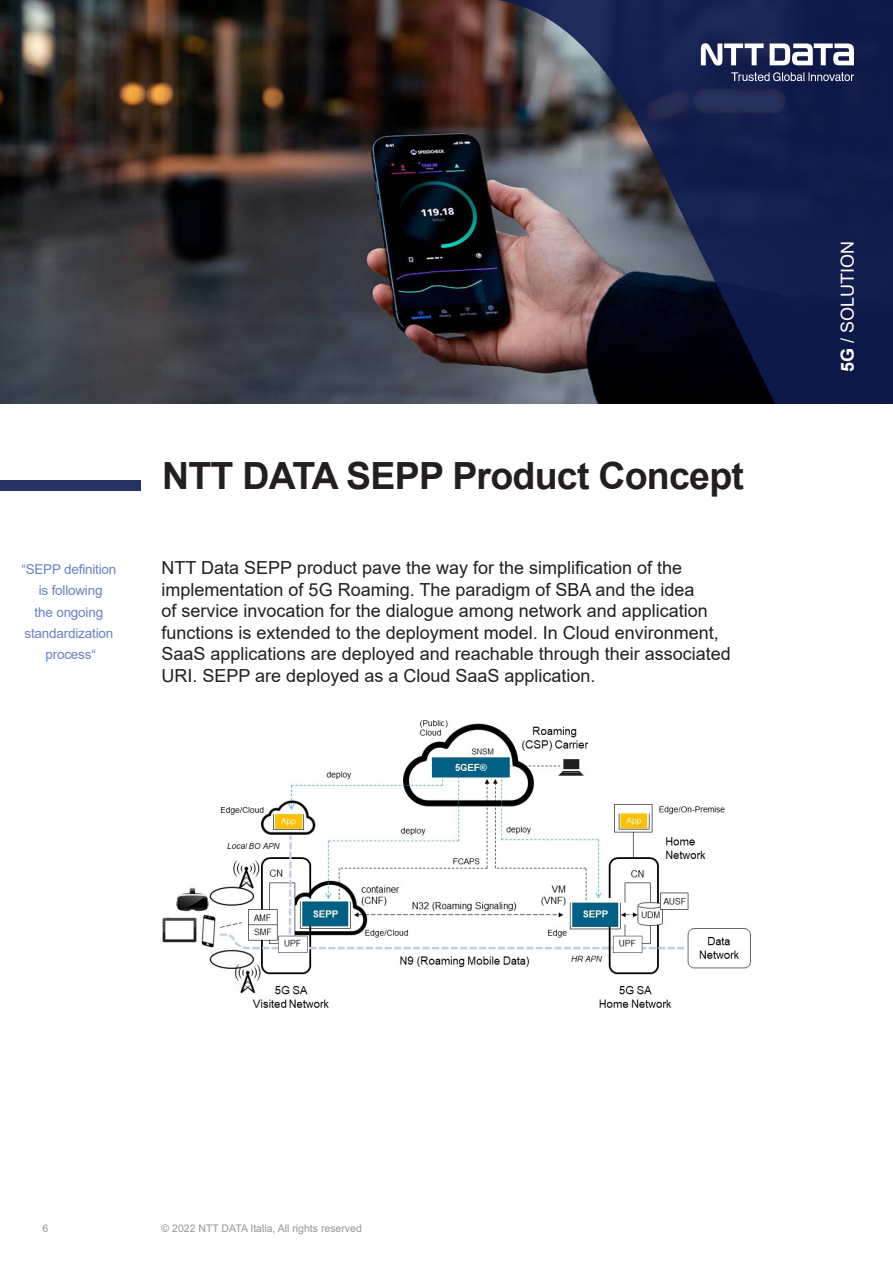
<style>
.page{position:relative;width:893px;height:1263px;background:#fff}
.page>*{position:absolute;margin:0;border:0;box-sizing:border-box;transform-origin:0 0}
.Headline_Chapter_20p{font:700 37.5px "Arial";letter-spacing:-.02em;color:#231f20}
.t1{font:18px/21.6px "Arial";color:#231f20}
.t2{font:18px "Arial";color:#fff}
.Legende_9pt{font:13.5px "Arial";letter-spacing:-.015em;color:#6785c1}
.t3{font:10.5px "Arial";color:#939598}
.s1{font-weight:700}
</style>
<div class="page">
<img style="left:0;top:0;width:497px;height:404px">
<div style="left:0;top:480px;width:141px;height:11px;background:#273361"></div>
<svg style="left:497px;top:0;width:396px;height:404px;background:#313450"></svg>
<img style="left:162px;top:720px;width:589px;height:288px">
<svg style="left:701px;top:43px;width:153px;height:38px"></svg>
<p class="Legende_9pt" style="left:21px;top:560px;width:97px">“SEPP definition</p>
<p class="Legende_9pt" style="left:39px;top:581px;width:65px">is following</p>
<p class="Legende_9pt" style="left:35px;top:602px;width:70px">the ongoing</p>
<p class="Legende_9pt" style="left:25px;top:624px;width:90px">standardization</p>
<p class="Legende_9pt" style="left:46px;top:645px;width:52px">process“</p>
<p class="Headline_Chapter_20p" style="left:162px;top:449px;width:583px">NTT DATA SEPP Product Concept</p>
<p class="t1" style="left:162px;top:557px;width:571px">NTT Data SEPP product pave the way for the simplification of the implementation of 5G Roaming. The paradigm of SBA and the idea<br>of service invocation for the dialogue among network and application functions is extended to the deployment model. In Cloud environment, SaaS applications are deployed and reachable through their associated URI. SEPP are deployed as a Cloud SaaS application.</p>
<p class="t2" style="left:835px;top:372px;width:133px;rotate:-90deg"><span class="s1">5G</span> / SOLUTION</p>
<p class="t3" style="left:43px;top:1221px;width:7px">6</p>
<p class="t3" style="left:162px;top:1221px;width:202px">© 2022 NTT DATA Italia, All rights reserved</p>
</div>
